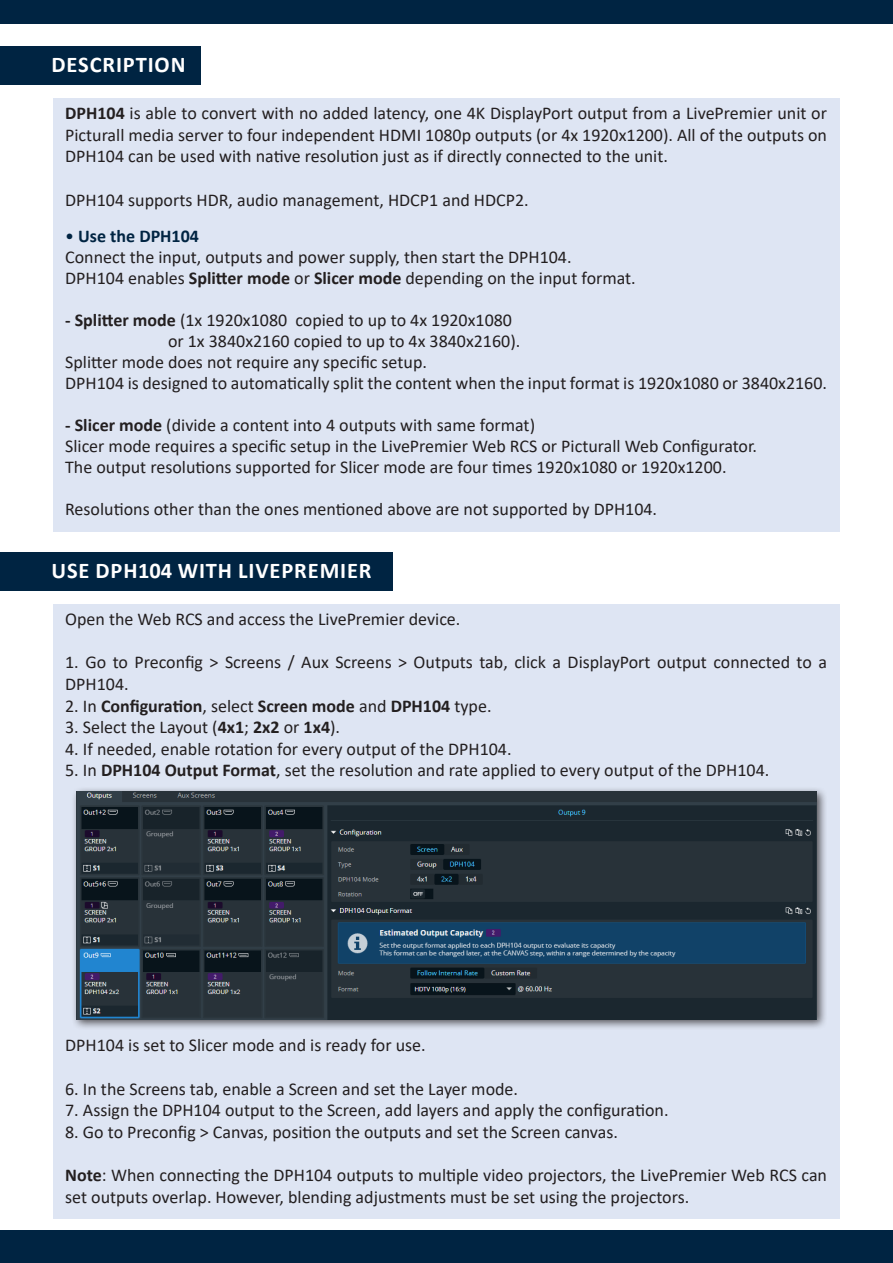
<style>
.page{position:relative;width:893px;height:1263px;background:#fff}
.page>*{position:absolute;margin:0;border:0;box-sizing:border-box;transform-origin:0 0}
.t1{font:700 22.5px "Calibri";letter-spacing:.04em;color:#fff}
.calibri-noir-12{font:18px/21.6px "Calibri";color:#231f20}
.calibri-noir-12-2{font:700 18px "Calibri";color:#231f20}
.t2{font:700 18px "Calibri";color:#002442}
.s1{font-weight:700}
.s2{font-weight:400}
</style>
<div class="page">
<div style="left:0;top:0;width:893px;height:24px;background:#002442"></div>
<div style="left:0;top:1231px;width:893px;height:32px;background:#002442"></div>
<div style="left:53px;top:98px;width:787px;height:433px;background:#dee5f3"></div>
<div style="left:0;top:47px;width:201px;height:38px;background:#002442"></div>
<div style="left:53px;top:604px;width:787px;height:614px;background:#dee5f3"></div>
<div style="left:0;top:553px;width:393px;height:38px;background:#002442"></div>
<div style="left:71px;top:787px;width:756px;height:243px;background:#231f20;opacity:.75"></div>
<img style="left:77px;top:792px;width:739px;height:227px">
<p class="t1" style="left:51px;top:49px;width:136px">DESCRIPTION</p>
<p class="calibri-noir-12" style="left:65px;top:102px;width:763px;text-align:justify"><span class="s1">DPH104</span> is able to convert with no added latency, one 4K DisplayPort output from a LivePremier unit or Picturall media server to four independent HDMI 1080p outputs (or 4x 1920x1200). All of the outputs on DPH104 can be used with native resolution just as if directly connected to the unit.</p>
<p class="calibri-noir-12" style="left:65px;top:188px;width:465px">DPH104 supports HDR, audio management, HDCP1 and HDCP2.</p>
<p class="t2" style="left:65px;top:223px;width:135px"><span class="s2">•</span> Use the DPH104</p>
<p class="calibri-noir-12" style="left:65px;top:246px;width:508px">Connect the input, outputs and power supply, then start the DPH104.</p>
<p class="calibri-noir-12" style="left:65px;top:267px;width:572px">DPH104 enables <span class="s1">Splitter mode</span> or <span class="s1">Slicer mode</span> depending on the input format.</p>
<p class="calibri-noir-12" style="left:65px;top:309px;width:448px"><span class="s1">- Splitter mode</span> (1x 1920x1080 copied to up to 4x 1920x1080</p>
<p class="calibri-noir-12" style="left:168px;top:330px;width:354px">or 1x 3840x2160 copied to up to 4x 3840x2160).</p>
<p class="calibri-noir-12" style="left:65px;top:351px;width:363px">Splitter mode does not require any specific setup.</p>
<p class="calibri-noir-12" style="left:65px;top:372px;width:763px">DPH104 is designed to automatically split the content when the input format is 1920x1080 or 3840x2160.</p>
<p class="calibri-noir-12" style="left:65px;top:414px;width:471px"><span class="s1">- Slicer mode</span> (divide a content into 4 outputs with same format)</p>
<p class="calibri-noir-12" style="left:65px;top:435px;width:693px">Slicer mode requires a specific setup in the LivePremier Web RCS or Picturall Web Configurator.</p>
<p class="calibri-noir-12" style="left:65px;top:456px;width:663px">The output resolutions supported for Slicer mode are four times 1920x1080 or 1920x1200.</p>
<p class="calibri-noir-12" style="left:65px;top:498px;width:593px">Resolutions other than the ones mentioned above are not supported by DPH104.</p>
<p class="t1" style="left:51px;top:555px;width:322px">USE DPH104 WITH LIVEPREMIER</p>
<p class="calibri-noir-12" style="left:65px;top:608px;width:397px">Open the Web RCS and access the LivePremier device.</p>
<p class="calibri-noir-12" style="left:65px;top:651px;width:763px">1. Go to Preconfig &gt; Screens / Aux Screens &gt; Outputs tab, click a DisplayPort output connected to a<br>DPH104.</p>
<p class="calibri-noir-12-2" style="left:65px;top:693px;width:428px"><span class="s2">2. In</span> Configuration<span class="s2">, select</span> Screen mode <span class="s2">and</span> DPH104 <span class="s2">type.</span></p>
<p class="calibri-noir-12" style="left:65px;top:716px;width:276px">3. Select the Layout (<span class="s1">4x1</span>; <span class="s1">2x2</span> or <span class="s1">1x4</span>).</p>
<p class="calibri-noir-12" style="left:65px;top:737px;width:448px">4. If needed, enable rotation for every output of the DPH104.</p>
<p class="calibri-noir-12" style="left:65px;top:759px;width:706px">5. In <span class="s1">DPH104 Output Format</span>, set the resolution and rate applied to every output of the DPH104.</p>
<p class="calibri-noir-12" style="left:65px;top:1034px;width:362px">DPH104 is set to Slicer mode and is ready for use.</p>
<p class="calibri-noir-12" style="left:65px;top:1077px;width:454px">6. In the Screens tab, enable a Screen and set the Layer mode.</p>
<p class="calibri-noir-12" style="left:65px;top:1099px;width:605px">7. Assign the DPH104 output to the Screen, add layers and apply the configuration.</p>
<p class="calibri-noir-12" style="left:65px;top:1120px;width:554px">8. Go to Preconfig &gt; Canvas, position the outputs and set the Screen canvas.</p>
<p class="calibri-noir-12" style="left:65px;top:1164px;width:763px"><span class="s1">Note</span>: When connecting the DPH104 outputs to multiple video projectors, the LivePremier Web RCS can set outputs overlap. However, blending adjustments must be set using the projectors.</p>
</div>
